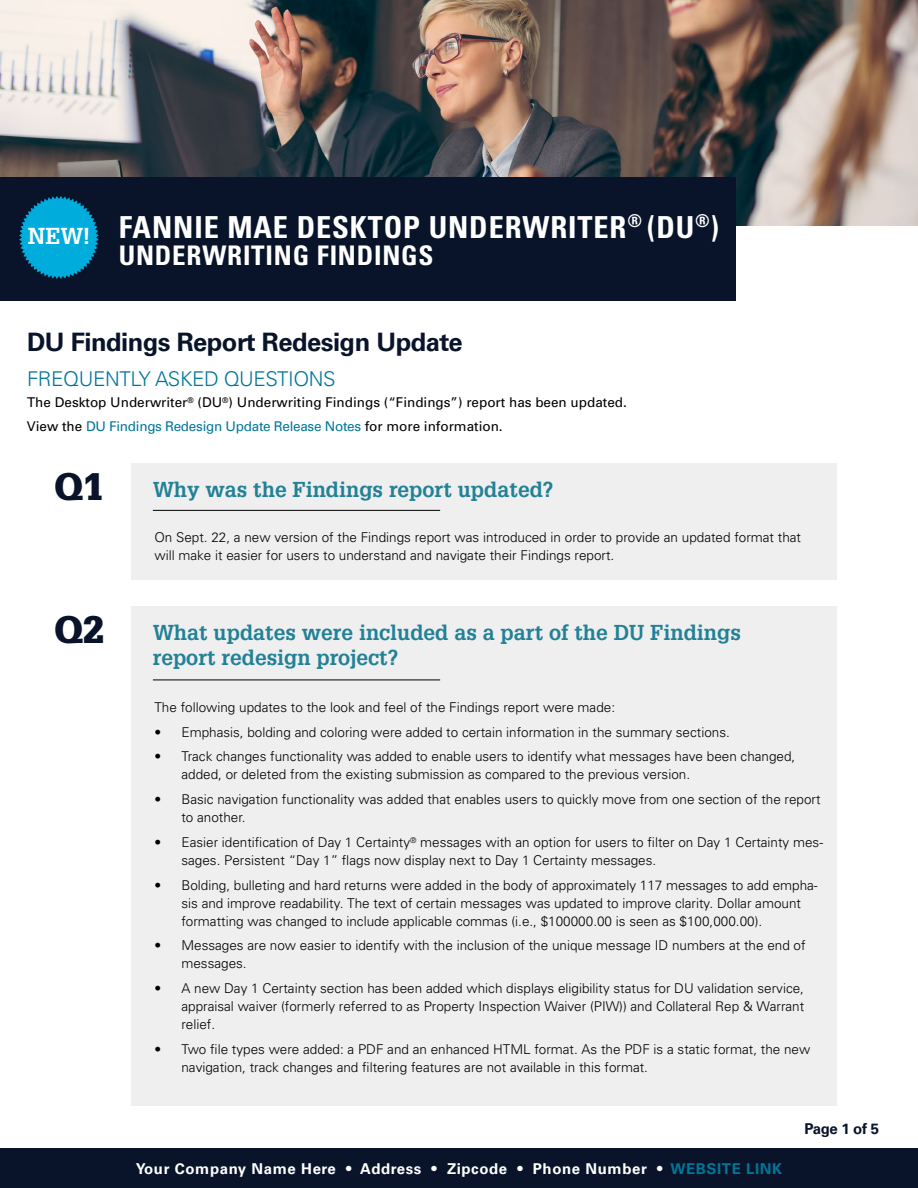
<style>
.page{position:relative;width:918px;height:1188px;background:#fff}
.page>*{position:absolute;margin:0;border:0;box-sizing:border-box;transform-origin:0 0}
.t1{font:900 37.5px "Glypha LT Std";color:#09142a}
.t2{font:700 condensed 30.3px "Univers";letter-spacing:.03em;color:#fff}
.t3{font:700 condensed 27px "Univers";letter-spacing:.03em;color:#fff}
.t4{font:700 25.5px "Univers LT Pro 65";letter-spacing:-.02em;color:#09142a}
.t5{font:700 22.5px "Glypha LT Pro";color:#fff}
.t6{font:700 21px/25.2px "Glypha LT Pro";color:#228195}
.t7{font:300 20.4px "Univers LT Pro 45";letter-spacing:-.02em;color:#007697}
.t8{font:700 15px "Univers LT Pro 65";letter-spacing:.04em;color:#fff}
.t9{font:700 15px "Univers LT Pro 65";letter-spacing:-.03em;color:#09142a}
.t10{font:300 13.5px/18px "Univers";color:#000}
.t11{font:13.5px "Univers";color:#000}
.t12{font:13.5px "Univers LT Pro 55 Roman";letter-spacing:-.02em;color:#007697}
.s1{font-family:"Univers";color:#000}
.s2{color:#007697}
</style>
<div class="page">
<div style="left:0;top:1149px;width:918px;height:39px;background:#09142a"></div>
<img style="left:0;top:0;width:918px;height:225px">
<div style="left:0;top:178px;width:735px;height:123px;background:#09142a"></div>
<svg style="left:19px;top:196px;width:80px;height:83px"></svg>
<div style="left:131px;top:463px;width:706px;height:117px;background:#efeff0"></div>
<hr style="left:153px;top:510px;width:287px;height:1px;background:#000">
<div style="left:131px;top:606px;width:706px;height:500px;background:#efeff0"></div>
<hr style="left:153px;top:680px;width:287px;height:1px;background:#000">
<h3 class="t5" style="left:28px;top:222px;width:64px">NEW!</h3>
<h2 class="t2" style="left:119px;top:208px;width:602px">FANNIE MAE DESKTOP UNDERWRITER<sup>®</sup> (DU<sup>®</sup>)</h2>
<h3 class="t3" style="left:119px;top:238px;width:316px">UNDERWRITING FINDINGS</h3>
<h3 class="t4" style="left:27px;top:324px;width:437px">DU Findings Report Redesign Update</h3>
<h3 class="t7" style="left:27px;top:365px;width:310px">FREQUENTLY ASKED QUESTIONS</h3>
<p class="t11" style="left:27px;top:394px;width:601px">The Desktop Underwriter<sup>®</sup> (DU<sup>®</sup>) Underwriting Findings (“Findings”) report has been updated.</p>
<p class="t12" style="left:27px;top:417px;width:477px"><span class="s1">View the</span> DU Findings Redesign Update Release Notes <span class="s1">for more information.</span></p>
<h1 class="t1" style="left:54px;top:464px;width:52px">Q1</h1>
<h3 class="t6" style="left:153px;top:477px;width:402px">Why was the Findings report updated?</h3>
<p class="t10" style="left:154px;top:528px;width:648px">On Sept. 22, a new version of the Findings report was introduced in order to provide an updated format that will make it easier for users to understand and navigate their Findings report.</p>
<h1 class="t1" style="left:54px;top:607px;width:52px">Q2</h1>
<h3 class="t6" style="left:153px;top:619px;width:590px">What updates were included as a part of the DU Findings report redesign project?</h3>
<p class="t10" style="left:154px;top:698px;width:462px">The following updates to the look and feel of the Findings report were made:</p>
<p class="t10" style="left:154px;top:723px;width:577px">• Emphasis, bolding and coloring were added to certain information in the summary sections.</p>
<p class="t10" style="left:181px;top:747px;width:615px;text-indent:-27px">• Track changes functionality was added to enable users to identify what messages have been changed, added, or deleted from the existing submission as compared to the previous version.</p>
<p class="t10" style="left:181px;top:790px;width:641px;text-indent:-27px">• Basic navigation functionality was added that enables users to quickly move from one section of the report to another.</p>
<p class="t10" style="left:181px;top:833px;width:643px;text-indent:-27px">• Easier identification of Day 1 Certainty<sup>®</sup> messages with an option for users to filter on Day 1 Certainty mes&shy;sages. Persistent “Day 1” flags now display next to Day 1 Certainty messages.</p>
<p class="t10" style="left:181px;top:876px;width:638px;text-indent:-27px">• Bolding, bulleting and hard returns were added in the body of approximately 117 messages to add empha&shy;sis and improve readability. The text of certain messages was updated to improve clarity. Dollar amount formatting was changed to include applicable commas (i.e., $100000.00 is seen as $100,000.00).</p>
<p class="t10" style="left:181px;top:936px;width:626px;text-indent:-27px">• Messages are now easier to identify with the inclusion of the unique message ID numbers at the end of messages.</p>
<p class="t10" style="left:181px;top:979px;width:624px;text-align:justify;text-indent:-27px">• A new Day 1 Certainty section has been added which displays eligibility status for DU validation service, appraisal waiver (formerly referred to as Property Inspection Waiver (PIW)) and Collateral Rep &amp; Warrant relief.</p>
<p class="t10" style="left:181px;top:1040px;width:630px;text-indent:-27px">• Two file types were added: a PDF and an enhanced HTML format. As the PDF is a static format, the new navigation, track changes and filtering features are not available in this format.</p>
<p class="t8" style="left:136px;top:1158px;width:648px">Your Company Name Here • Address • Zipcode • Phone Number • <span class="s2">WEBSITE LINK</span></p>
<p class="t9" style="left:805px;top:1118px;width:76px">Page 1 of 5</p>
</div>
